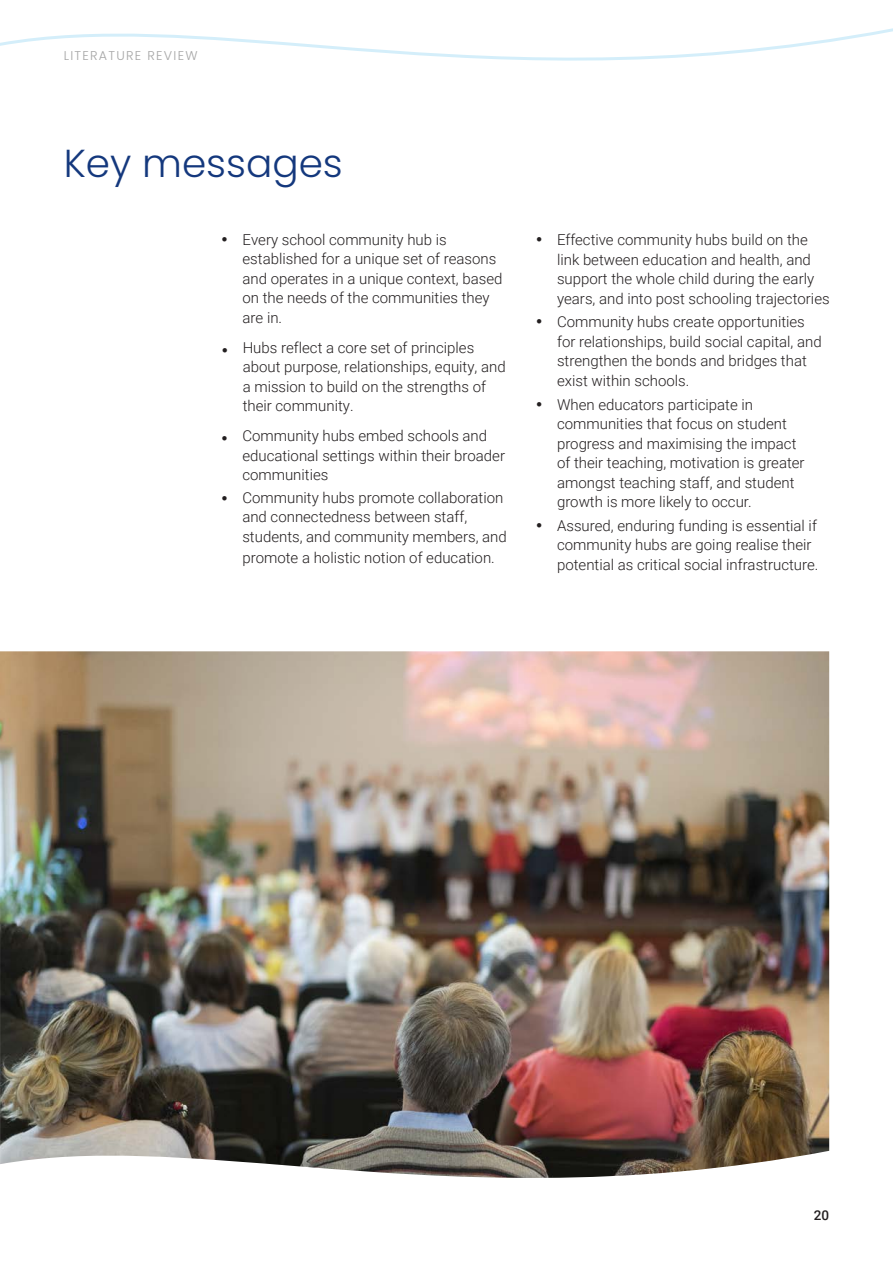
<style>
.page{position:relative;width:893px;height:1263px;background:#fff}
.page>*{position:absolute;margin:0;border:0;box-sizing:border-box;transform-origin:0 0}
.t1{font:300 39px "Poppins";color:#14387d}
.t2{font:300 15px/19.5px "Roboto";color:#231f20}
.t3{font:500 13.5px "Roboto";color:#231f20}
.t4{font:300 12.75px "Poppins";letter-spacing:.1em;color:#a6a6a6}
</style>
<div class="page">
<svg style="left:0;top:28px;width:893px;height:33px"></svg>
<img style="left:0;top:651px;width:829px;height:527px">
<p class="t4" style="left:64px;top:48px;width:135px">LITERATURE REVIEW</p>
<h1 class="t1" style="left:64px;top:141px;width:281px">Key messages</h1>
<p class="t2" style="left:243px;top:229px;width:261px;text-indent:-21px">• Every school community hub is established for a unique set of reasons and operates in a unique context, based on the needs of the communities they are in.</p>
<p class="t2" style="left:243px;top:337px;width:264px;text-indent:-21px">• Hubs reflect a core set of principles about purpose, relationships, equity, and a mission to build on the strengths of their community.</p>
<p class="t2" style="left:242px;top:426px;width:264px;text-indent:-21px">• Community hubs embed schools and educational settings within their broader communities</p>
<p class="t2" style="left:242px;top:487px;width:266px;text-indent:-21px">• Community hubs promote collaboration and connectedness between staff, students, and community members, and</p>
<p class="t2" style="left:242px;top:547px;width:254px">promote a holistic notion of education.</p>
<p class="t2" style="left:557px;top:229px;width:274px;text-indent:-21px">• Effective community hubs build on the link between education and health, and support the whole child during the early years, and into post schooling trajectories</p>
<p class="t2" style="left:557px;top:312px;width:266px;text-indent:-21px">• Community hubs create opportunities for relationships, build social capital, and strengthen the bonds and bridges that exist within schools.</p>
<p class="t2" style="left:557px;top:394px;width:249px;text-indent:-21px">• When educators participate in communities that focus on student progress and maximising the impact of their teaching, motivation is greater amongst teaching staff, and student growth is more likely to occur.</p>
<p class="t2" style="left:557px;top:515px;width:263px;text-indent:-21px">• Assured, enduring funding is essential if community hubs are going realise their potential as critical social infrastructure.</p>
<p class="t3" style="left:814px;top:1206px;width:17px">20</p>
</div>
